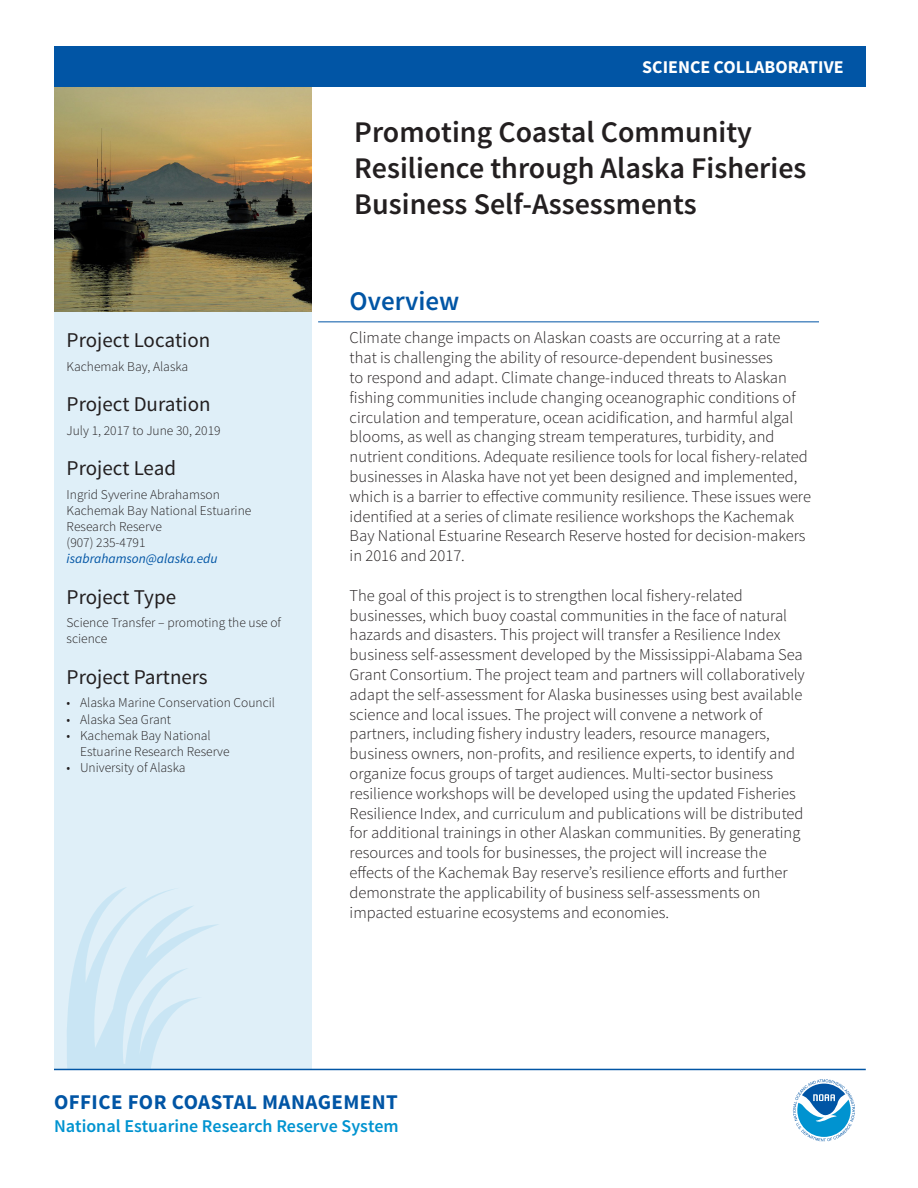
<style>
.page{position:relative;width:918px;height:1188px;background:#fff}
.page>*{position:absolute;margin:0;border:0;box-sizing:border-box;transform-origin:0 0}
.t1{font:600 30px/36px "Source Sans Pro";color:#231f20}
.t2{font:600 27px "Source Sans Pro";color:#0155a5}
.h2_side{font:21px "Source Sans Pro";color:#231f20}
.ocm{font:700 21px "Source Sans Pro";letter-spacing:.02em;color:#0155a5}
.nerrs{font:600 18px "Source Sans Pro";color:#0093d0}
.title_header{font:700 18px "Source Sans Pro";color:#fff}
.t3{font:300 16.5px/19.8px "Source Sans Pro";color:#231f20}
.p_side{font:300 13.5px/16.2px "Source Sans Pro";color:#231f20}
.p_side-2{font:italic 13.5px "Source Sans Pro";color:#0155a5}
</style>
<div class="page">
<div style="left:54px;top:77px;width:258px;height:992px;background:#dfeff8"></div>
<div style="left:54px;top:46px;width:812px;height:41px;background:#0155a5"></div>
<hr style="left:318px;top:322px;width:501px;height:1px;background:#0155a5">
<svg style="left:65px;top:887px;width:155px;height:182px"></svg>
<hr style="left:54px;top:1069px;width:812px;height:1px;background:#0155a5">
<svg style="left:793px;top:1079px;width:62px;height:62px"></svg>
<img style="left:54px;top:87px;width:258px;height:224px">
<p class="title_header" style="left:642px;top:55px;width:203px">SCIENCE COLLABORATIVE</p>
<p class="h2_side" style="left:67px;top:327px;width:145px">Project Location</p>
<p class="p_side" style="left:67px;top:358px;width:123px">Kachemak Bay, Alaska</p>
<p class="h2_side" style="left:67px;top:391px;width:146px">Project Duration</p>
<p class="p_side" style="left:67px;top:422px;width:156px">July 1, 2017 to June 30, 2019</p>
<p class="h2_side" style="left:67px;top:455px;width:111px">Project Lead</p>
<p class="p_side" style="left:67px;top:486px;width:155px">Ingrid Syverine Abrahamson</p>
<p class="p_side" style="left:67px;top:502px;width:186px">Kachemak Bay National Estuarine<br>Research Reserve</p>
<p class="p_side" style="left:67px;top:535px;width:80px">(907) 235-4791</p>
<p class="p_side-2" style="left:67px;top:551px;width:153px">isabrahamson@alaska.edu</p>
<p class="h2_side" style="left:67px;top:584px;width:111px">Project Type</p>
<p class="p_side" style="left:67px;top:615px;width:216px">Science Transfer – promoting the use of science</p>
<p class="h2_side" style="left:67px;top:664px;width:143px">Project Partners</p>
<p class="p_side" style="left:67px;top:695px;width:210px">• Alaska Marine Conservation Council</p>
<p class="p_side" style="left:67px;top:711px;width:106px">• Alaska Sea Grant</p>
<p class="p_side" style="left:80px;top:727px;width:151px;text-indent:-14px">• Kachemak Bay National<br>Estuarine Research Reserve</p>
<p class="p_side" style="left:67px;top:760px;width:121px">• University of Alaska</p>
<p class="t1" style="left:354px;top:114px;width:454px">Promoting Coastal Community<br>Resilience through Alaska Fisheries<br>Business Self-Assessments</p>
<p class="t2" style="left:350px;top:284px;width:111px">Overview</p>
<p class="t3" style="left:350px;top:328px;width:463px">Climate change impacts on Alaskan coasts are occurring at a rate that is challenging the ability of resource-dependent businesses<br>to respond and adapt. Climate change-induced threats to Alaskan fishing communities include changing oceanographic conditions of circulation and temperature, ocean acidification, and harmful algal blooms, as well as changing stream temperatures, turbidity, and nutrient conditions. Adequate resilience tools for local fishery-related businesses in Alaska have not yet been designed and implemented, which is a barrier to effective community resilience. These issues were identified at a series of climate resilience workshops the Kachemak Bay National Estuarine Research Reserve hosted for decision-makers in 2016 and 2017.</p>
<p class="t3" style="left:350px;top:585px;width:457px">The goal of this project is to strengthen local fishery-related businesses, which buoy coastal communities in the face of natural hazards and disasters. This project will transfer a Resilience Index business self-assessment developed by the Mississippi-Alabama Sea Grant Consortium. The project team and partners will collaboratively adapt the self-assessment for Alaska businesses using best available science and local issues. The project will convene a network of partners, including fishery industry leaders, resource managers, business owners, non-profits, and resilience experts, to identify and organize focus groups of target audiences. Multi-sector business resilience workshops will be developed using the updated Fisheries Resilience Index, and curriculum and publications will be distributed for additional trainings in other Alaskan communities. By generating resources and tools for businesses, the project will increase the effects of the Kachemak Bay reserve’s resilience efforts and further demonstrate the applicability of business self-assessments on impacted estuarine ecosystems and economies.</p>
<p class="ocm" style="left:54px;top:1088px;width:345px">OFFICE FOR COASTAL MANAGEMENT</p>
<p class="nerrs" style="left:54px;top:1115px;width:346px">National Estuarine Research Reserve System</p>
</div>
